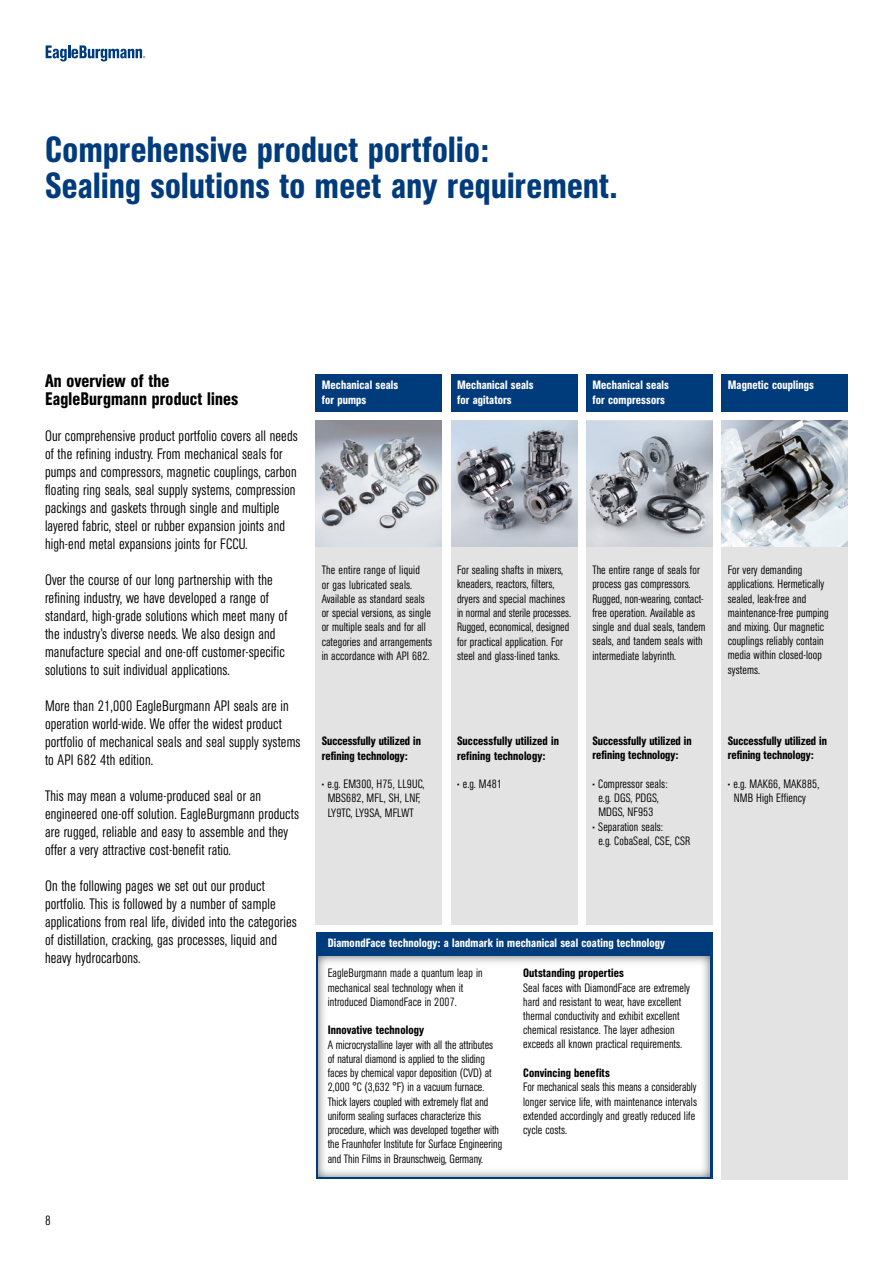
<style>
.page{position:relative;width:893px;height:1263px;background:#fff}
.page>*{position:absolute;margin:0;border:0;box-sizing:border-box;transform-origin:0 0}
.t1{font:500 condensed 36px/36px "AG Book Pro";letter-spacing:.01em;color:#003b7c}
.t2{font:500 condensed 18px/18px "AG Book Pro";letter-spacing:.01em;color:#000}
.t3{font:300 condensed 15px/18px "AG Book Pro";letter-spacing:.01em;color:#000}
.t4{font:300 condensed 13.5px "AG Book Pro";color:#000}
.t5{font:300 condensed 12px/14.2px "AG Book Pro";letter-spacing:.01em;color:#000}
.t6{font:500 condensed 12px/14.2px "AG Book Pro";color:#000}
.t7{font:500 condensed 12px/14.2px "AG Book Pro";letter-spacing:.01em;color:#fff}
</style>
<div class="page">
<svg style="left:46px;top:45px;width:99px;height:16px"></svg>
<div style="left:722px;top:547px;width:126px;height:632px;background:#e3e3e3"></div>
<div style="left:316px;top:932px;width:397px;height:247px;background:#003b7c"></div>
<img style="left:319px;top:956px;width:391px;height:220px">
<div style="left:316px;top:547px;width:126px;height:378px;background:#e3e3e3"></div>
<div style="left:451px;top:547px;width:126px;height:378px;background:#e3e3e3"></div>
<div style="left:586px;top:547px;width:127px;height:378px;background:#e3e3e3"></div>
<div style="left:316px;top:374px;width:126px;height:38px;background:#003b7c"></div>
<div style="left:451px;top:374px;width:126px;height:38px;background:#003b7c"></div>
<div style="left:586px;top:374px;width:127px;height:38px;background:#003b7c"></div>
<div style="left:722px;top:374px;width:126px;height:38px;background:#003b7c"></div>
<img style="left:316px;top:421px;width:126px;height:126px">
<img style="left:722px;top:421px;width:126px;height:126px">
<img style="left:451px;top:421px;width:126px;height:126px">
<img style="left:586px;top:421px;width:127px;height:126px">
<h1 class="t1" style="left:45px;top:131px;width:574px">Comprehensive product portfolio:<br>Sealing solutions to meet any requirement.</h1>
<h2 class="t2" style="left:45px;top:372px;width:195px">An overview of the<br>EagleBurgmann product lines</h2>
<p class="t3" style="left:45px;top:427px;width:254px">Our comprehensive product portfolio covers all needs of the refining industry. From mechanical seals for pumps and compressors, magnetic couplings, carbon floating ring seals, seal supply systems, compression packings and gaskets through single and multiple layered fabric, steel or rubber expansion joints and high-end metal expansions joints for FCCU.</p>
<p class="t3" style="left:45px;top:571px;width:244px">Over the course of our long partnership with the refining industry, we have developed a range of standard, high-grade solutions which meet many of the industry’s diverse needs. We also design and manufacture special and one-off customer-specific solutions to suit individual applications.</p>
<p class="t3" style="left:45px;top:697px;width:257px">More than 21,000 EagleBurgmann API seals are in operation world-wide. We offer the widest product portfolio of mechanical seals and seal supply systems to API 682 4th edition.</p>
<p class="t3" style="left:45px;top:787px;width:256px">This may mean a volume-produced seal or an engineered one-off solution. EagleBurgmann products are rugged, reliable and easy to assemble and they offer a very attractive cost-benefit ratio.</p>
<p class="t3" style="left:45px;top:877px;width:253px">On the following pages we set out our product portfolio. This is followed by a number of sample applications from real life, divided into the categories of distillation, cracking, gas processes, liquid and heavy hydrocarbons.</p>
<p class="t4" style="left:45px;top:1212px;width:7px">8</p>
<p class="t7" style="left:322px;top:378px;width:78px">Mechanical seals for pumps</p>
<p class="t7" style="left:457px;top:378px;width:78px">Mechanical seals for agitators</p>
<p class="t7" style="left:592px;top:378px;width:78px">Mechanical seals for compressors</p>
<p class="t7" style="left:728px;top:378px;width:88px">Magnetic couplings</p>
<p class="t5" style="left:322px;top:563px;width:112px">The entire range of liquid<br>or gas lubricated seals.<br>Available as standard seals or special versions, as single or multiple seals and for all categories and arrangements in accordance with API 682.</p>
<p class="t6" style="left:322px;top:734px;width:101px">Successfully utilized in refining technology:</p>
<p class="t5" style="left:322px;top:777px;width:104px;text-align:center">• e.g. EM300, H75, LL9UC,<br>MBS682, MFL, SH, LNF,<br>LY9TC, LY9SA, MFLWT</p>
<p class="t5" style="left:457px;top:563px;width:116px">For sealing shafts in mixers, kneaders, reactors, filters, dryers and special machines in normal and sterile processes.<br>Rugged, economical, designed for practical application. For steel and glass-lined tanks.</p>
<p class="t5" style="left:592px;top:563px;width:115px">The entire range of seals for process gas compressors.<br>Rugged, non-wearing, contact&shy;free operation. Available as single and dual seals, tandem seals, and tandem seals with intermediate labyrinth.</p>
<p class="t5" style="left:728px;top:563px;width:102px">For very demanding applications. Hermetically sealed, leak-free and maintenance-free pumping and mixing. Our magnetic couplings reliably contain media within closed-loop systems.</p>
<p class="t6" style="left:457px;top:734px;width:104px">Successfully utilized in refining technology:</p>
<p class="t5" style="left:457px;top:777px;width:46px">• e.g. M481</p>
<p class="t6" style="left:592px;top:734px;width:101px">Successfully utilized in refining technology:</p>
<p class="t5" style="left:598px;top:776px;width:71px;text-indent:-6px">• Compressor seals: e.g. DGS, PDGS,<br>MDGS, NF953</p>
<p class="t5" style="left:598px;top:819px;width:94px;text-indent:-6px">• Separation seals:<br>e.g. CobaSeal, CSE, CSR</p>
<p class="t6" style="left:728px;top:733px;width:101px">Successfully utilized in refining technology:</p>
<p class="t5" style="left:734px;top:776px;width:87px;text-indent:-6px">• e.g. MAK66, MAK885,<br>NMB High Effiency</p>
<p class="t7" style="left:328px;top:936px;width:339px">DiamondFace technology: a landmark in mechanical seal coating technology</p>
<p class="t5" style="left:328px;top:966px;width:156px">EagleBurgmann made a quantum leap in mechanical seal technology when it introduced DiamondFace in 2007.</p>
<p class="t6" style="left:328px;top:1023px;width:98px">Innovative technology</p>
<p class="t5" style="left:328px;top:1037px;width:176px">A microcrystalline layer with all the attributes of natural diamond is applied to the sliding faces by chemical vapor deposition (CVD) at 2,000 °C (3,632 °F) in a vacuum furnace.<br>Thick layers coupled with extremely flat and uniform sealing surfaces characterize this procedure, which was developed together with the Fraunhofer Institute for Surface Engineering and Thin Films in Braunschweig, Germany.</p>
<p class="t6" style="left:523px;top:966px;width:102px">Outstanding properties</p>
<p class="t5" style="left:523px;top:980px;width:168px">Seal faces with DiamondFace are extremely hard and resistant to wear, have excellent thermal conductivity and exhibit excellent chemical resistance. The layer adhesion exceeds all known practical requirements.</p>
<p class="t6" style="left:523px;top:1065px;width:88px">Convincing benefits</p>
<p class="t5" style="left:523px;top:1080px;width:175px">For mechanical seals this means a considerably longer service life, with maintenance intervals extended accordingly and greatly reduced life cycle costs.</p>
</div>
